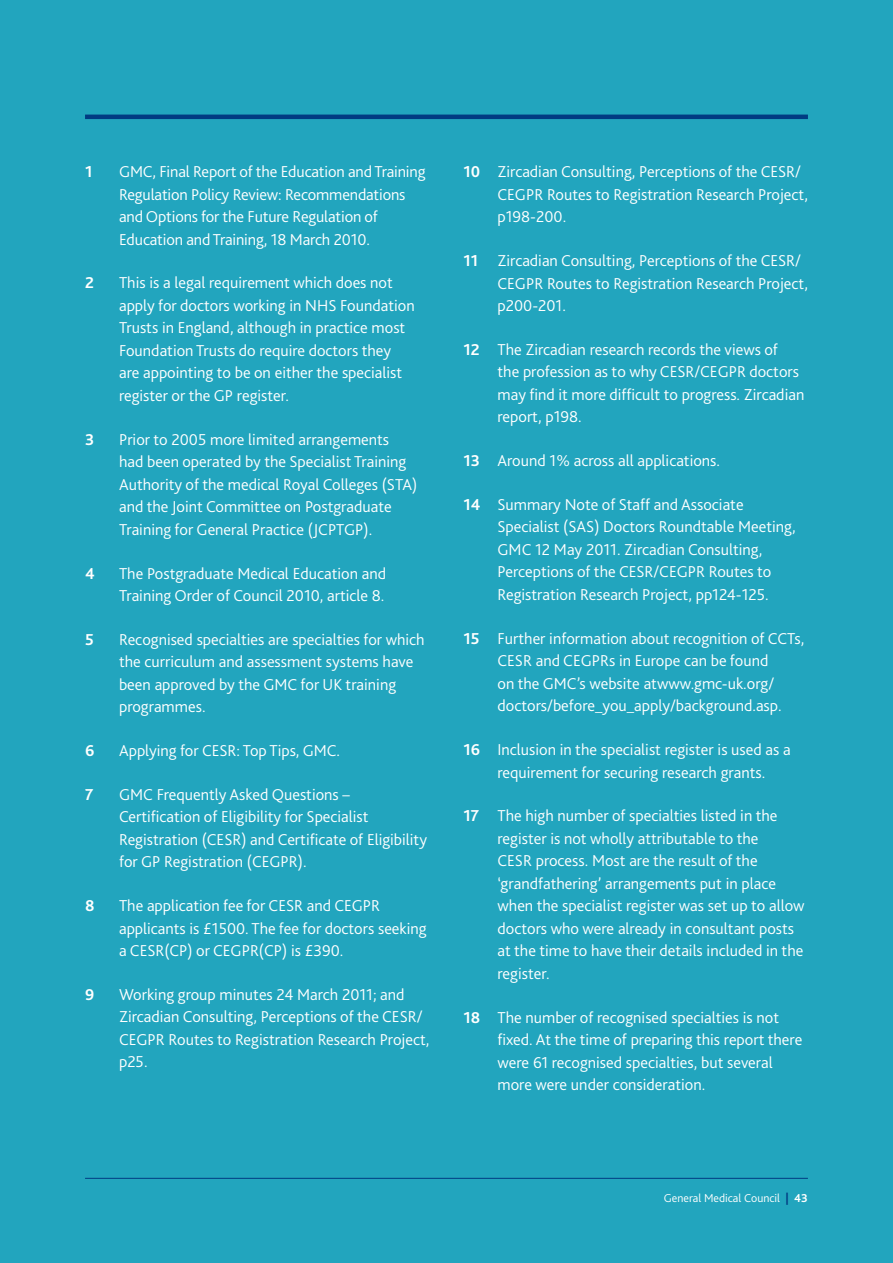
<style>
.page{position:relative;width:893px;height:1263px;background:#22a5be}
.page>*{position:absolute;margin:0;border:0;box-sizing:border-box;transform-origin:0 0}
.t1{font:300 16.5px/22.5px "Bliss 2";color:#fff}
.t2{font:700 16.5px "Bliss 2";color:#fff}
.t3{font:300 12px "Bliss 2";color:#fff}
.s1{font-weight:700}
.s2{font-weight:700;color:#013b82}
</style>
<div class="page">
<hr style="left:85px;top:1178px;width:723px;height:1px;background:#013b82">
<hr style="left:85px;top:115px;width:723px;height:4px;background:#013b82">
<p class="t2" style="left:85px;top:161px;width:9px">1</p>
<p class="t1" style="left:119px;top:160px;width:308px">GMC, Final Report of the Education and Training Regulation Policy Review: Recommendations and Options for the Future Regulation of Education and Training, 18 March 2010.</p>
<p class="t2" style="left:85px;top:273px;width:10px">2</p>
<p class="t1" style="left:119px;top:271px;width:297px">This is a legal requirement which does not apply for doctors working in NHS Foundation Trusts in England, although in practice most Foundation Trusts do require doctors they are appointing to be on either the specialist register or the GP register.</p>
<p class="t2" style="left:85px;top:429px;width:11px">3</p>
<p class="t1" style="left:119px;top:428px;width:300px">Prior to 2005 more limited arrangements had been operated by the Specialist Training Authority of the medical Royal Colleges (STA) and the Joint Committee on Postgraduate Training for General Practice (JCPTGP).</p>
<p class="t2" style="left:85px;top:563px;width:11px">4</p>
<p class="t1" style="left:119px;top:561px;width:269px">The Postgraduate Medical Education and<br>Training Order of Council 2010, article 8.</p>
<p class="t2" style="left:85px;top:629px;width:10px">5</p>
<p class="t1" style="left:119px;top:628px;width:307px">Recognised specialties are specialties for which the curriculum and assessment systems have been approved by the GMC for UK training programmes.</p>
<p class="t2" style="left:85px;top:740px;width:11px">6</p>
<p class="t1" style="left:119px;top:739px;width:223px">Applying for CESR: Top Tips, GMC.</p>
<p class="t2" style="left:85px;top:784px;width:10px">7</p>
<p class="t1" style="left:119px;top:783px;width:309px">GMC Frequently Asked Questions – Certification of Eligibility for Specialist Registration (CESR) and Certificate of Eligibility for GP Registration (CEGPR).</p>
<p class="t2" style="left:85px;top:895px;width:11px">8</p>
<p class="t1" style="left:119px;top:894px;width:309px">The application fee for CESR and CEGPR applicants is £1500. The fee for doctors seeking a CESR(CP) or CEGPR(CP) is £390.</p>
<p class="t2" style="left:85px;top:984px;width:11px">9</p>
<p class="t1" style="left:119px;top:983px;width:312px">Working group minutes 24 March 2011; and Zircadian Consulting, Perceptions of the CESR/ CEGPR Routes to Registration Research Project, p25.</p>
<p class="t1" style="left:497px;top:160px;width:312px;text-indent:-34px"><span class="s1">10</span> Zircadian Consulting, Perceptions of the CESR/<br>CEGPR Routes to Registration Research Project, p198-200.</p>
<p class="t1" style="left:497px;top:249px;width:312px;text-indent:-34px"><span class="s1">11</span> Zircadian Consulting, Perceptions of the CESR/<br>CEGPR Routes to Registration Research Project, p200-201.</p>
<p class="t1" style="left:497px;top:338px;width:308px;text-indent:-34px"><span class="s1">12</span> The Zircadian research records the views of<br>the profession as to why CESR/CEGPR doctors may find it more difficult to progress. Zircadian report, p198.</p>
<p class="t1" style="left:463px;top:449px;width:258px"><span class="s1">13</span> Around 1% across all applications.</p>
<p class="t1" style="left:497px;top:493px;width:300px;text-indent:-34px"><span class="s1">14</span> Summary Note of Staff and Associate Specialist (SAS) Doctors Roundtable Meeting, GMC 12 May 2011. Zircadian Consulting, Perceptions of the CESR/CEGPR Routes to Registration Research Project, pp124-125.</p>
<p class="t1" style="left:497px;top:626px;width:308px;text-indent:-34px"><span class="s1">15</span> Further information about recognition of CCTs, CESR and CEGPRs in Europe can be found<br>on the GMC’s website atwww.gmc-uk.org/ doctors/before_you_apply/background.asp.</p>
<p class="t1" style="left:463px;top:738px;width:329px;text-align:center"><span class="s1">16</span> Inclusion in the specialist register is used as a requirement for securing research grants.</p>
<p class="t1" style="left:497px;top:804px;width:309px;text-indent:-34px"><span class="s1">17</span> The high number of specialties listed in the register is not wholly attributable to the<br>CESR process. Most are the result of the ‘grandfathering’ arrangements put in place when the specialist register was set up to allow doctors who were already in consultant posts at the time to have their details included in the register.</p>
<p class="t1" style="left:497px;top:1005px;width:306px;text-indent:-34px"><span class="s1">18</span> The number of recognised specialties is not fixed. At the time of preparing this report there were 61 recognised specialties, but several more were under consideration.</p>
<p class="t3" style="left:664px;top:1190px;width:146px">General Medical Council <span class="s2">|</span> <span class="s1">43</span></p>
</div>
